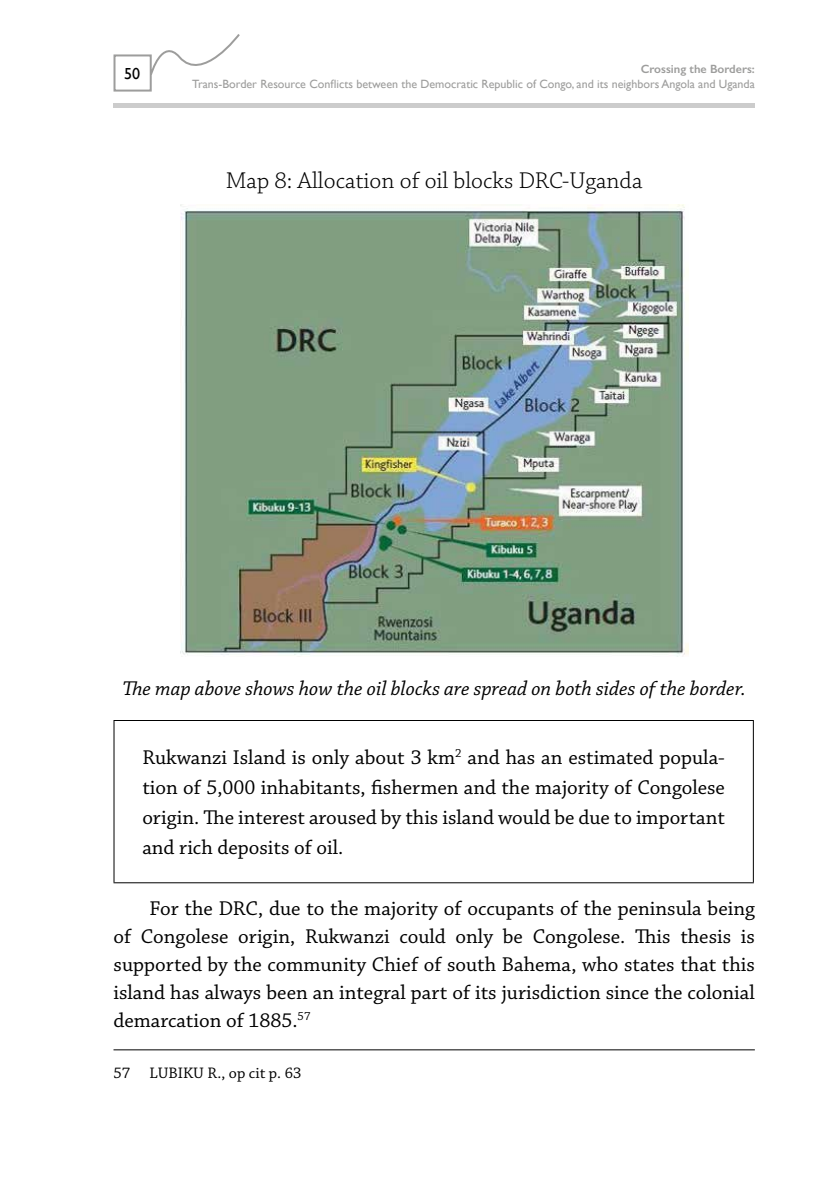
<style>
.page{position:relative;width:840px;height:1191px;background:#fff}
.page>*{position:absolute;margin:0;border:0;box-sizing:border-box;transform-origin:0 0}
.t1{font:300 24px "Chaparral Pro";color:#000}
.t2{font:21px/28px "Chaparral Pro";color:#000;text-align:justify}
.t3{font:italic 21px "Chaparral Pro";color:#000}
.t4{font:16px "Chaparral Pro";color:#000}
.t5{font:16px "Gill Sans";color:#000}
.t6{font:12px "Gill Sans";color:#9d9d9c}
.t7{font:600 12px "Gill Sans";color:#9d9d9c}
</style>
<div class="page">
<svg style="left:113px;top:34px;width:127px;height:58px"></svg>
<hr style="left:113px;top:104px;width:641px;height:4px;background:#ccc">
<hr style="left:113px;top:720px;width:640px;height:1px;background:#000">
<hr style="left:113px;top:721px;width:1px;height:161px;background:#000">
<hr style="left:752px;top:721px;width:1px;height:161px;background:#000">
<hr style="left:113px;top:882px;width:640px;height:1px;background:#000">
<hr style="left:113px;top:1049px;width:641px;height:1px;background:#000">
<img style="left:180px;top:204px;width:507px;height:453px">
<p class="t5" style="left:124px;top:64px;width:18px">50</p>
<p class="t7" style="left:640px;top:62px;width:115px">Crossing the Borders:</p>
<p class="t6" style="left:192px;top:77px;width:564px">Trans-Border Resource Conflicts between the Democratic Republic of Congo, and its neighbors Angola and Uganda</p>
<p class="t1" style="left:226px;top:167px;width:418px">Map 8: Allocation of oil blocks DRC-Uganda</p>
<p class="t3" style="left:122px;top:677px;width:624px">The map above shows how the oil blocks are spread on both sides of the border.</p>
<p class="t2" style="left:142px;top:743px;width:583px;line-height:30px">Rukwanzi Island is only about 3 km<sup>2</sup> and has an estimated popula&shy;tion of 5,000 inhabitants, fishermen and the majority of Congolese origin. The interest aroused by this island would be due to important and rich deposits of oil.</p>
<p class="t2" style="left:113px;top:895px;width:642px;text-indent:36px">For the DRC, due to the majority of occupants of the peninsula being of Congolese origin, Rukwanzi could only be Congolese. This thesis is supported by the community Chief of south Bahema, who states that this island has always been an integral part of its jurisdiction since the colonial demarcation of 1885.<sup>57</sup></p>
<p class="t4" style="left:113px;top:1063px;width:189px">57 LUBIKU R., op cit p. 63</p>
</div>
